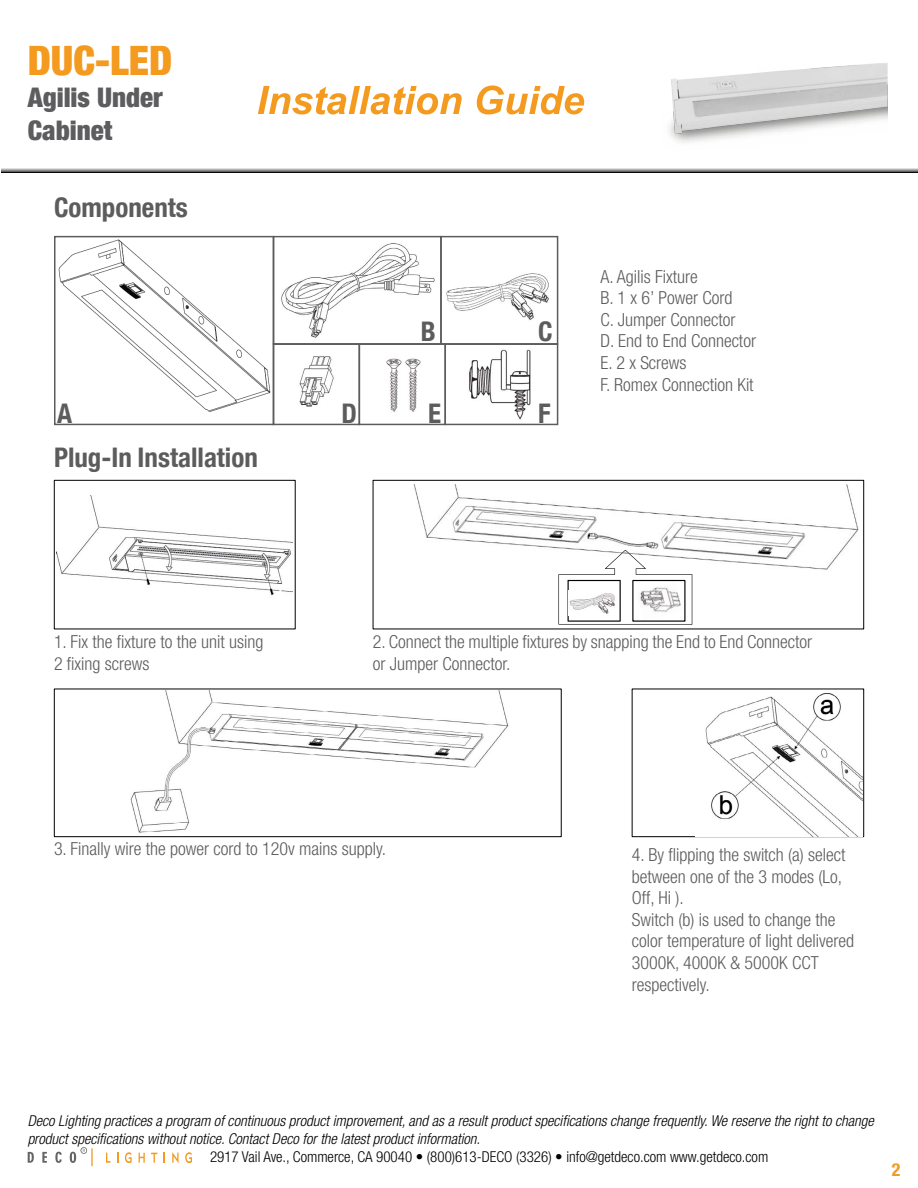
<style>
.page{position:relative;width:918px;height:1188px;background:#fff}
.page>*{position:absolute;margin:0;border:0;box-sizing:border-box;transform-origin:0 0}
.t1{font:900 condensed 40.5px "Helvetica Neue LT Com";color:#f39a1f}
.t2{font:700 condensed 27px "Helvetica Neue LT Com";color:#5c5c5c}
.t3{font:900 condensed 27px/32.4px "Helvetica Neue LT Com";color:#5d5d60}
.t4{font:300 condensed 18px/21.6px "Helvetica Neue LT Com";color:#5c5c5c}
.t5{font:700 condensed 18px "Helvetica Neue LT Com";color:#f39a1f}
.t6{font:italic 300 condensed 15px/18px "Helvetica Neue LT Com";color:#000}
.t7{font:300 condensed 15px "Helvetica Neue LT Com";color:#000}
</style>
<div class="page">
<img style="left:669px;top:63px;width:219px;height:80px">
<svg style="left:258px;top:86px;width:204px;height:28px"></svg>
<svg style="left:477px;top:86px;width:107px;height:28px"></svg>
<svg style="left:1px;top:168px;width:917px;height:4px;background:#9d9ea0"></svg>
<svg style="left:28px;top:1152px;width:6px;height:11px"></svg>
<svg style="left:42px;top:1152px;width:5px;height:11px"></svg>
<svg style="left:55px;top:1152px;width:7px;height:11px"></svg>
<svg style="left:106px;top:1153px;width:5px;height:10px"></svg>
<svg style="left:125px;top:1152px;width:7px;height:11px"></svg>
<svg style="left:139px;top:1153px;width:6px;height:10px"></svg>
<svg style="left:151px;top:1153px;width:6px;height:10px"></svg>
<svg style="left:172px;top:1152px;width:7px;height:11px"></svg>
<svg style="left:185px;top:1152px;width:7px;height:11px"></svg>
<svg style="left:70px;top:1147px;width:23px;height:19px"></svg>
<img style="left:58px;top:239px;width:213px;height:173px">
<img style="left:281px;top:243px;width:154px;height:95px">
<img style="left:446px;top:273px;width:103px;height:47px">
<img style="left:299px;top:356px;width:35px;height:51px">
<img style="left:469px;top:349px;width:62px;height:71px">
<img style="left:386px;top:358px;width:35px;height:54px">
<div style="left:54px;top:236px;width:220px;height:189px;border:2px solid #5c5c5c"></div>
<div style="left:273px;top:236px;width:169px;height:109px;border:2px solid #5c5c5c"></div>
<div style="left:440px;top:236px;width:118px;height:109px;border:2px solid #5c5c5c"></div>
<div style="left:273px;top:343px;width:87px;height:82px;border:2px solid #5c5c5c"></div>
<div style="left:359px;top:343px;width:87px;height:82px;border:2px solid #5c5c5c"></div>
<div style="left:444px;top:343px;width:114px;height:82px;border:2px solid #5c5c5c"></div>
<img style="left:57px;top:495px;width:236px;height:100px">
<div style="left:54px;top:480px;width:242px;height:149px;border:1px solid #000"></div>
<img style="left:413px;top:484px;width:446px;height:86px">
<div style="left:373px;top:480px;width:491px;height:149px;border:1px solid #000"></div>
<svg style="left:558px;top:550px;width:134px;height:75px"></svg>
<img style="left:569px;top:590px;width:50px;height:26px">
<div style="left:54px;top:689px;width:508px;height:148px;border:1px solid #000"></div>
<img style="left:128px;top:690px;width:383px;height:143px">
<div style="left:632px;top:689px;width:232px;height:148px;border:1px solid #000"></div>
<img style="left:695px;top:693px;width:168px;height:143px">
<h1 class="t1" style="left:28px;top:36px;width:146px">DUC-LED</h1>
<h2 class="t3" style="left:28px;top:81px;width:137px">Agilis Under<br>Cabinet</h2>
<h2 class="t2" style="left:54px;top:191px;width:135px">Components</h2>
<h2 class="t2" style="left:57px;top:397px;width:17px">A</h2>
<h2 class="t2" style="left:54px;top:441px;width:205px">Plug-In Installation</h2>
<h2 class="t2" style="left:342px;top:397px;width:17px">D</h2>
<h2 class="t2" style="left:421px;top:316px;width:17px">B</h2>
<h2 class="t2" style="left:428px;top:397px;width:14px">E</h2>
<h2 class="t2" style="left:538px;top:316px;width:16px">C</h2>
<h2 class="t2" style="left:538px;top:397px;width:14px">F</h2>
<p class="t4" style="left:600px;top:265px;width:157px">.A Agilis Fixture<br>6x1.B ’ Power Cord<br>.C Jumper Connector<br>.D End to End Connector<br>x2.E Screws<br>.F Romex Connection Kit</p>
<p class="t4" style="left:54px;top:631px;width:211px">1. Fix the fixture to the unit using<br>2 fixing screws</p>
<p class="t4" style="left:373px;top:631px;width:441px">2. Connect the multiple fixtures by snapping the End to End Connector or Jumper Connector.</p>
<p class="t4" style="left:54px;top:837px;width:334px">3. Finally wire the power cord to 120v mains supply.</p>
<p class="t4" style="left:632px;top:844px;width:224px">4. By flipping the switch a( ) select between one of the 3 modes (Lo,<br>Off, Hi .(<br>Switch b( ) is used to change the color temperature of light delivered<br>3000 ,K 4000K &amp; 5000K CCT respectively.</p>
<p class="t6" style="left:28px;top:1112px;width:848px">Deco Lighting practices a program of continuous product improvement, and as a result product specifications change frequently. We reserve the right to change product specifications without notice. Contact Deco for the latest product information.</p>
<p class="t7" style="left:210px;top:1148px;width:560px">2917 Vail Ave., Commerce, CA 90040 • (800)613-DECO (3326) • info@getdeco.com www.getdeco.com</p>
<p class="t5" style="left:892px;top:1159px;width:10px">2</p>
</div>
